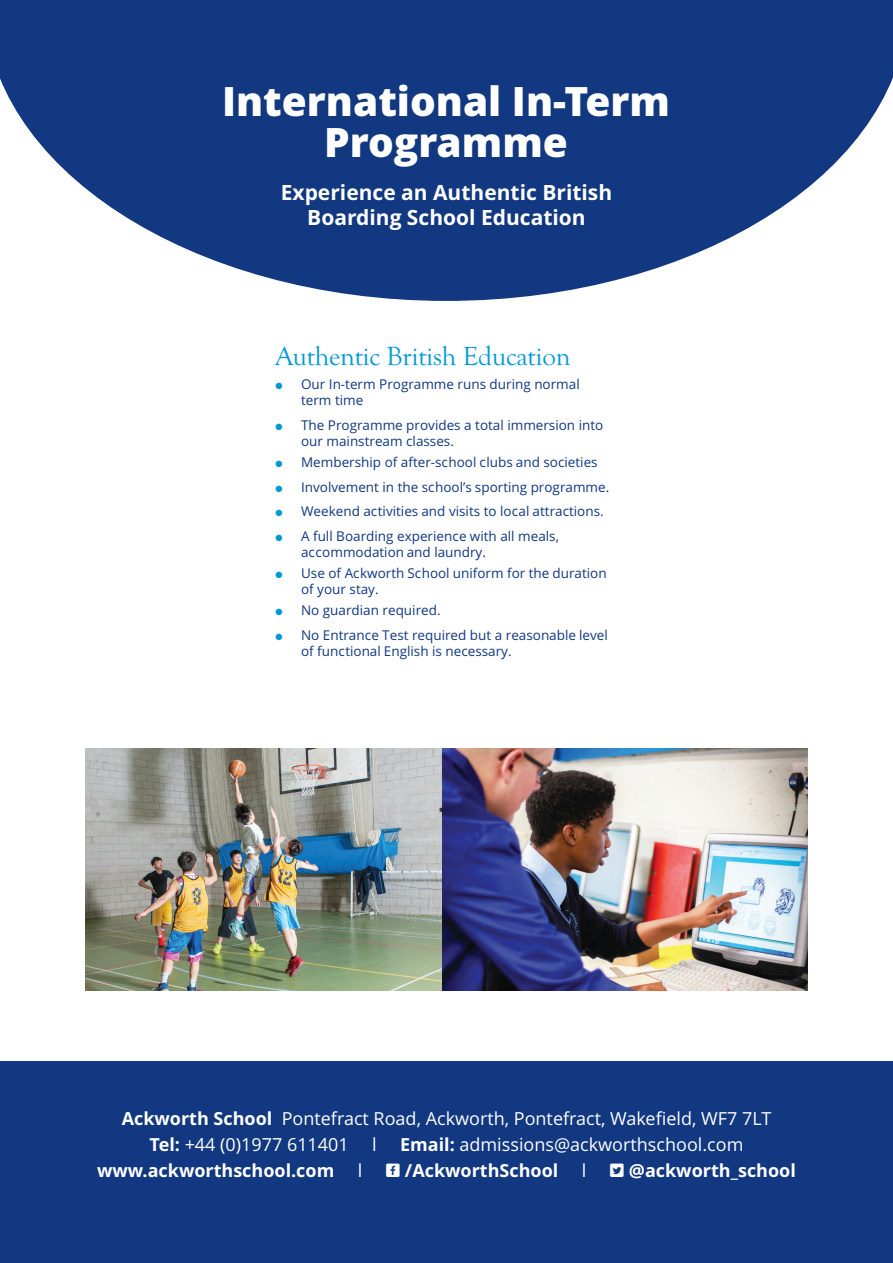
<style>
.page{position:relative;width:893px;height:1263px;background:#fff}
.page>*{position:absolute;margin:0;border:0;box-sizing:border-box;transform-origin:0 0}
.t1{font:800 40.5px/40.5px "Open Sans";color:#fff;text-align:center}
.t2{font:27px "Goudy Old Style T";letter-spacing:-.01em;color:#0099d8}
.t3{font:700 21px/25.3px "Open Sans";color:#fff;text-align:center}
.t4{font:18px/26px "Open Sans";color:#fff}
.t5{font:700 18px "Open Sans";color:#fff}
.t6{font:13.5px/16.4px "Open Sans";color:#113880}
.s1{color:#0099d8}
.s2{font-weight:700}
.s3{font-weight:400}
.s4{font-family:"Social Shapes";font-weight:400;font-size:19.5px}
</style>
<div class="page">
<div style="left:0;top:1061px;width:893px;height:202px;background:#113880"></div>
<svg style="left:0;top:0;width:893px;height:301px;fill:#113880"></svg>
<img style="left:85px;top:748px;width:357px;height:243px">
<img style="left:442px;top:748px;width:366px;height:243px">
<h1 class="t1" style="left:222px;top:82px;width:449px">International In-Term<br>Programme</h1>
<h3 class="t3" style="left:281px;top:180px;width:333px">Experience an Authentic British<br>Boarding School Education</h3>
<h2 class="t2" style="left:276px;top:340px;width:296px">Authentic British Education</h2>
<p class="t6" style="left:301px;top:376px;width:280px;text-indent:-26px"><span class="s1">●</span> Our In-term Programme runs during normal term time</p>
<p class="t6" style="left:301px;top:417px;width:304px;text-indent:-26px"><span class="s1">●</span> The Programme provides a total immersion into our mainstream classes.</p>
<p class="t6" style="left:276px;top:454px;width:324px"><span class="s1">●</span> Membership of after-school clubs and societies</p>
<p class="t6" style="left:276px;top:479px;width:335px"><span class="s1">●</span> Involvement in the school’s sporting programme.</p>
<p class="t6" style="left:276px;top:503px;width:330px"><span class="s1">●</span> Weekend activities and visits to local attractions.</p>
<p class="t6" style="left:301px;top:528px;width:259px;text-indent:-26px"><span class="s1">●</span> A full Boarding experience with all meals, accommodation and laundry.</p>
<p class="t6" style="left:301px;top:565px;width:307px;text-indent:-26px"><span class="s1">●</span> Use of Ackworth School uniform for the duration of your stay.</p>
<p class="t6" style="left:276px;top:602px;width:167px"><span class="s1">●</span> No guardian required.</p>
<p class="t6" style="left:301px;top:627px;width:308px;text-indent:-26px"><span class="s1">●</span> No Entrance Test required but a reasonable level of functional English is necessary.</p>
<h3 class="t4" style="left:150px;top:1106px;width:623px;text-indent:-28px"><span class="s2">Ackworth School</span> Pontefract Road, Ackworth, Pontefract, Wakefield, WF7 7LT<br><span class="s2">Tel:</span> +44 (0)1977 611401</h3>
<h3 class="t4" style="left:372px;top:1132px;width:6px">l</h3>
<h3 class="t4" style="left:400px;top:1132px;width:345px"><span class="s2">Email:</span> admissions@ackworthschool.com</h3>
<h3 class="t5" style="left:97px;top:1160px;width:239px">www.ackworthschool.com</h3>
<h3 class="t5" style="left:358px;top:1160px;width:202px"><span class="s3">l</span> <span class="s4">M</span> /AckworthSchool</h3>
<h3 class="t5" style="left:582px;top:1160px;width:216px"><span class="s3">l</span> <span class="s4">N</span> @ackworth_school</h3>
</div>
